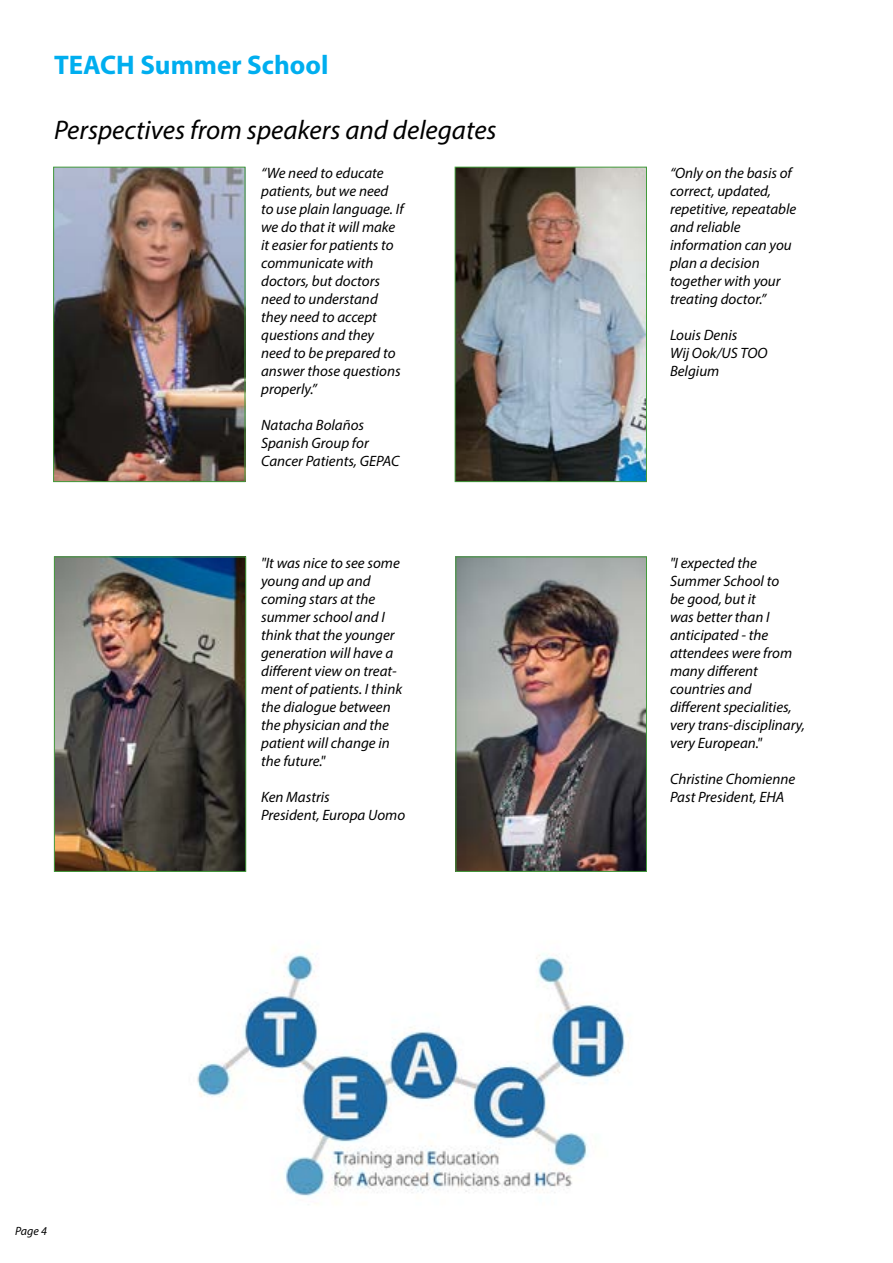
<style>
.page{position:relative;width:893px;height:1263px;background:#fff}
.page>*{position:absolute;margin:0;border:0;box-sizing:border-box;transform-origin:0 0}
.t1{font:italic 27px "Myriad Pro";color:#000}
.t2{font:700 27px "Myriad Pro";color:#00aeef}
.t3{font:italic 15px/18px "Myriad Pro";color:#000}
.t4{font:italic 12px "Myriad Pro";color:#000}
</style>
<div class="page">
<img style="left:197px;top:947px;width:432px;height:250px">
<img style="left:457px;top:169px;width:188px;height:311px">
<div style="left:455px;top:167px;width:192px;height:315px;border:1px solid #429b3b"></div>
<img style="left:457px;top:558px;width:188px;height:312px">
<div style="left:455px;top:556px;width:192px;height:316px;border:1px solid #429b3b"></div>
<img style="left:55px;top:169px;width:188px;height:311px">
<div style="left:53px;top:167px;width:192px;height:315px;border:1px solid #429b3b"></div>
<img style="left:56px;top:558px;width:188px;height:312px">
<div style="left:54px;top:556px;width:192px;height:316px;border:1px solid #429b3b"></div>
<h1 class="t2" style="left:54px;top:48px;width:276px">TEACH Summer School</h1>
<h1 class="t1" style="left:54px;top:113px;width:444px">Perspectives from speakers and delegates</h1>
<p class="t3" style="left:261px;top:164px;width:144px">“We need to educate patients, but we need to use plain language. If we do that it will make it easier for patients to communicate with doctors, but doctors need to understand they need to accept questions and they need to be prepared to answer those questions properly.”</p>
<p class="t3" style="left:261px;top:416px;width:140px">Natacha Bolaños<br>Spanish Group for<br>Cancer Patients, GEPAC</p>
<p class="t4" style="left:15px;top:1223px;width:33px">Page 4</p>
<p class="t3" style="left:261px;top:553px;width:143px">"It was nice to see some young and up and coming stars at the summer school and I think that the younger generation will have a different view on treat&shy;ment of patients. I think the dialogue between the physician and the patient will change in the future."</p>
<p class="t3" style="left:261px;top:787px;width:146px">Ken Mastris<br>President, Europa Uomo</p>
<p class="t3" style="left:670px;top:164px;width:128px">“Only on the basis of correct, updated, repetitive, repeatable and reliable information can you plan a decision together with your treating doctor.”</p>
<p class="t3" style="left:670px;top:326px;width:99px">Louis Denis<br>Wij Ook/US TOO<br>Belgium</p>
<p class="t3" style="left:670px;top:553px;width:137px">"I expected the<br>Summer School to<br>be good, but it<br>was better than I anticipated - the attendees were from many different countries and different specialities, very trans-disciplinary, very European."</p>
<p class="t3" style="left:670px;top:769px;width:127px">Christine Chomienne<br>Past President, EHA</p>
</div>
